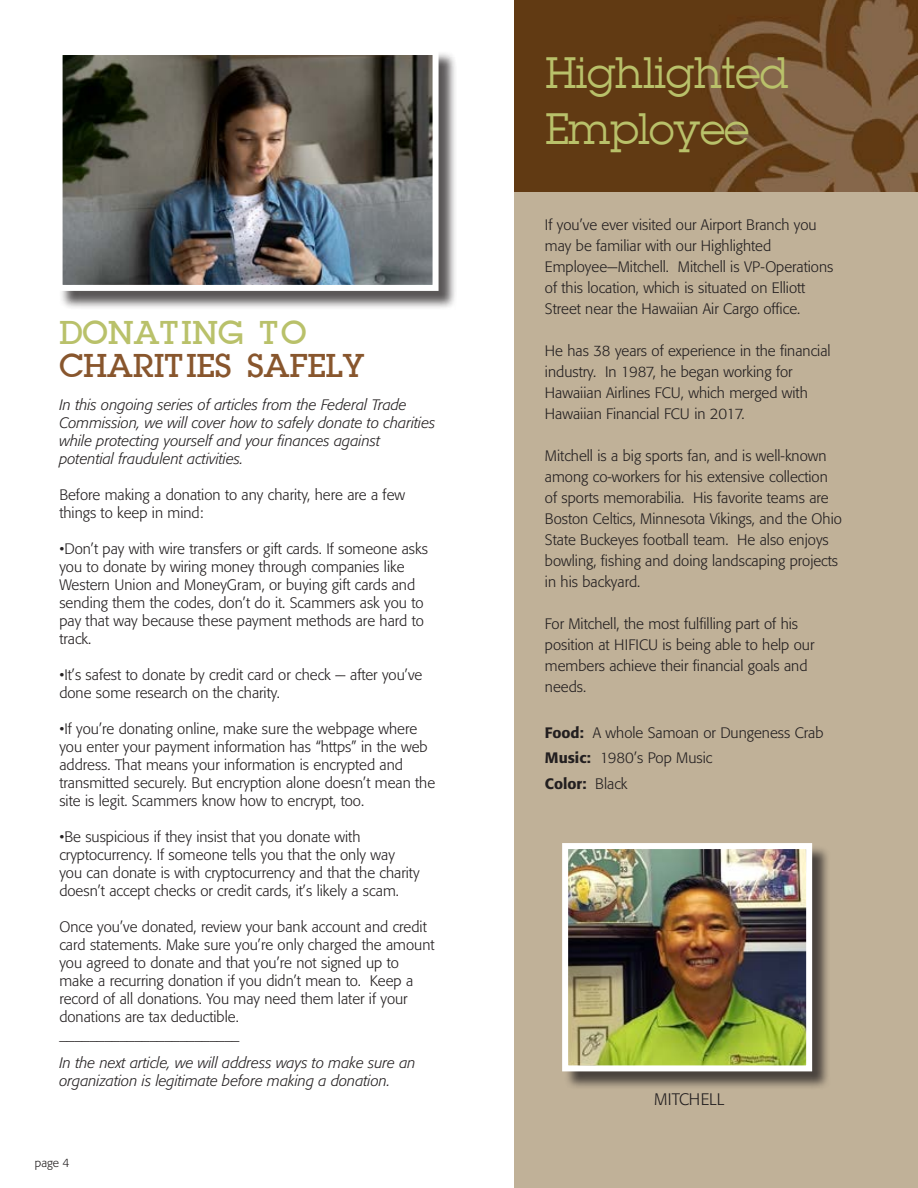
<style>
.page{position:relative;width:918px;height:1188px;background:#fff}
.page>*{position:absolute;margin:0;border:0;box-sizing:border-box;transform-origin:0 0}
.t1{font:48px/56.1px "Lapland";color:#b9c16a}
.t2{font:600 36px "Lapland";color:#88562d}
.t3{font:600 36px "Lapland";color:#b9c16a}
.t4{font:300 16.5px "Formata";color:#231f20}
.t5{font:300 15px/18px "Formata";color:#231f20}
.t6{font:italic 300 15px/18px "Formata";color:#231f20}
.t7{font:300 12px "Formata";color:#231f20}
.s1{font-weight:500}
</style>
<div class="page">
<img style="left:514px;top:0;width:404px;height:192px">
<div style="left:514px;top:192px;width:404px;height:996px;background:#c0b198"></div>
<div style="left:59px;top:51px;width:398px;height:259px;background:#231f20;opacity:.75"></div>
<img style="left:64px;top:56px;width:368px;height:228px">
<div style="left:57px;top:49px;width:382px;height:242px;border:6px solid #fff"></div>
<div style="left:564px;top:845px;width:267px;height:245px;background:#231f20;opacity:.75"></div>
<img style="left:569px;top:850px;width:236px;height:214px">
<div style="left:562px;top:843px;width:250px;height:228px;border:6px solid #fff"></div>
<svg style="left:914px;top:62px;width:4px;height:50px"></svg>
<h2 class="t3" style="left:60px;top:313px;width:249px">DONATING TO</h2>
<h2 class="t2" style="left:60px;top:346px;width:306px">CHARITIES SAFELY</h2>
<p class="t6" style="left:59px;top:396px;width:378px">In this ongoing series of articles from the Federal Trade Commission, we will cover how to safely donate to charities while protecting yourself and your finances against potential fraudulent activities.</p>
<p class="t5" style="left:59px;top:486px;width:347px">Before making a donation to any charity, here are a few things to keep in mind:</p>
<p class="t5" style="left:59px;top:540px;width:370px">•Don’t pay with wire transfers or gift cards. If someone asks you to donate by wiring money through companies like Western Union and MoneyGram, or buying gift cards and sending them the codes, don’t do it. Scammers ask you to pay that way because these payment methods are hard to track.</p>
<p class="t5" style="left:59px;top:666px;width:365px">•It’s safest to donate by credit card or check — after you’ve done some research on the charity.</p>
<p class="t5" style="left:59px;top:720px;width:377px">•If you’re donating online, make sure the webpage where you enter your payment information has “https” in the web address. That means your information is encrypted and transmitted securely. But encryption alone doesn’t mean the site is legit. Scammers know how to encrypt, too.</p>
<p class="t5" style="left:59px;top:828px;width:362px">•Be suspicious if they insist that you donate with cryptocurrency. If someone tells you that the only way you can donate is with cryptocurrency and that the charity doesn’t accept checks or credit cards, it’s likely a scam.</p>
<p class="t5" style="left:59px;top:918px;width:377px">Once you’ve donated, review your bank account and credit card statements. Make sure you’re only charged the amount you agreed to donate and that you’re not signed up to make a recurring donation if you didn’t mean to. Keep a record of all donations. You may need them later if your donations are tax deductible.<br>________________________</p>
<p class="t6" style="left:59px;top:1054px;width:358px">In the next article, we will address ways to make sure an organization is legitimate before making a donation.</p>
<p class="t7" style="left:35px;top:1156px;width:36px">page 4</p>
<h1 class="t1" style="left:545px;top:45px;width:244px">Highlighted<br>Employee</h1>
<p class="t5" style="left:545px;top:215px;width:290px;line-height:21px">If you’ve ever visited our Airport Branch you may be familiar with our Highlighted Employee—Mitchell. Mitchell is VP-Operations of this location, which is situated on Elliott Street near the Hawaiian Air Cargo office.</p>
<p class="t5" style="left:545px;top:341px;width:287px;line-height:21px">He has 38 years of experience in the financial industry. In 1987, he began working for Hawaiian Airlines FCU, which merged with Hawaiian Financial FCU in 2017.</p>
<p class="t5" style="left:545px;top:446px;width:298px;line-height:21px">Mitchell is a big sports fan, and is well-known among co-workers for his extensive collection of sports memorabilia. His favorite teams are Boston Celtics, Minnesota Vikings, and the Ohio State Buckeyes football team. He also enjoys bowling, fishing and doing landscaping projects in his backyard.</p>
<p class="t5" style="left:545px;top:614px;width:271px;line-height:21px">For Mitchell, the most fulfilling part of his position at HIFICU is being able to help our members achieve their financial goals and needs.</p>
<p class="t5" style="left:545px;top:720px;width:280px;line-height:25.5px"><span class="s1">Food:</span> A whole Samoan or Dungeness Crab<br><span class="s1">Music:</span> 1980’s Pop Music<br><span class="s1">Color:</span> Black</p>
<p class="t4" style="left:654px;top:1089px;width:72px">MITCHELL</p>
</div>
